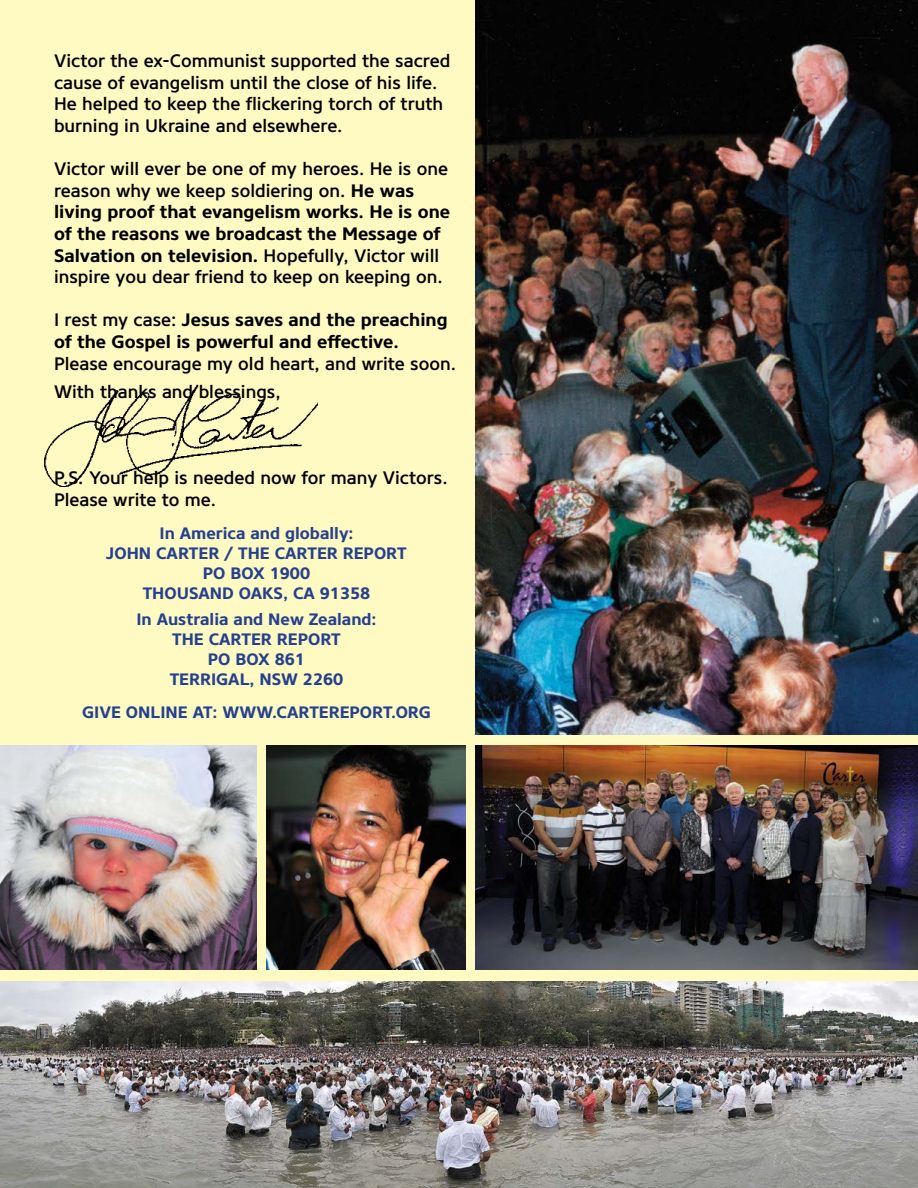
<style>
.page{position:relative;width:918px;height:1188px;background:#fffac2}
.page>*{position:absolute;margin:0;border:0;box-sizing:border-box;transform-origin:0 0}
.t1{font:500 18px/21.6px "Core Sans N55";color:#000}
.t2{font:700 18px/21.6px "Core Sans N65";color:#000}
.t3{font:700 16.5px/19.8px "Core Sans N65";color:#25408f;text-align:center}
.s1{font-family:"Core Sans N65";font-weight:700}
.s2{font-family:"Core Sans N55";font-weight:500}
</style>
<div class="page">
<img style="left:475px;top:0;width:443px;height:734px">
<img style="left:44px;top:384px;width:274px;height:103px">
<img style="left:0;top:746px;width:256px;height:224px">
<img style="left:266px;top:746px;width:199px;height:224px">
<img style="left:0;top:981px;width:918px;height:207px">
<img style="left:475px;top:746px;width:443px;height:224px">
<p class="t1" style="left:54px;top:50px;width:398px">Victor the ex-Communist supported the sacred cause of evangelism until the close of his life.<br>He helped to keep the flickering torch of truth burning in Ukraine and elsewhere.</p>
<p class="t1" style="left:54px;top:158px;width:396px">Victor will ever be one of my heroes. He is one reason why we keep soldiering on. <span class="s1">He was</span></p>
<p class="t2" style="left:54px;top:201px;width:398px">living proof that evangelism works. He is one of the reasons we broadcast the Message of<br>Salvation on television. <span class="s2">Hopefully, Victor will</span></p>
<p class="t1" style="left:54px;top:266px;width:390px">inspire you dear friend to keep on keeping on.</p>
<p class="t2" style="left:54px;top:309px;width:395px"><span class="s2">I rest my case:</span> Jesus saves and the preaching of the Gospel is powerful and effective.</p>
<p class="t1" style="left:54px;top:349px;width:404px;line-height:28.3px">Please encourage my old heart, and write soon.<br>With thanks and blessings,</p>
<p class="t1" style="left:54px;top:467px;width:395px">P.S. Your help is needed now for many Victors.<br>Please write to me.</p>
<p class="t3" style="left:106px;top:524px;width:302px">In America and globally:<br>JOHN CARTER / THE CARTER REPORT<br>PO BOX 1900<br>THOUSAND OAKS, CA 91358</p>
<p class="t3" style="left:136px;top:610px;width:242px">In Australia and New Zealand:</p>
<p class="t3" style="left:172px;top:629px;width:170px">THE CARTER REPORT</p>
<p class="t3" style="left:208px;top:649px;width:99px">PO Box 861</p>
<p class="t3" style="left:170px;top:669px;width:21px">Terrigal</p>
<p class="t3" style="left:249px;top:669px;width:95px">, NSW 2260</p>
<p class="t3" style="left:82px;top:702px;width:22px">Give</p>
<p class="t3" style="left:126px;top:702px;width:12px">online</p>
<p class="t3" style="left:193px;top:702px;width:48px">at : www</p>
<p class="t3" style="left:272px;top:702px;width:16px">.cartereport</p>
<p class="t3" style="left:391px;top:702px;width:17px">.org</p>
</div>
